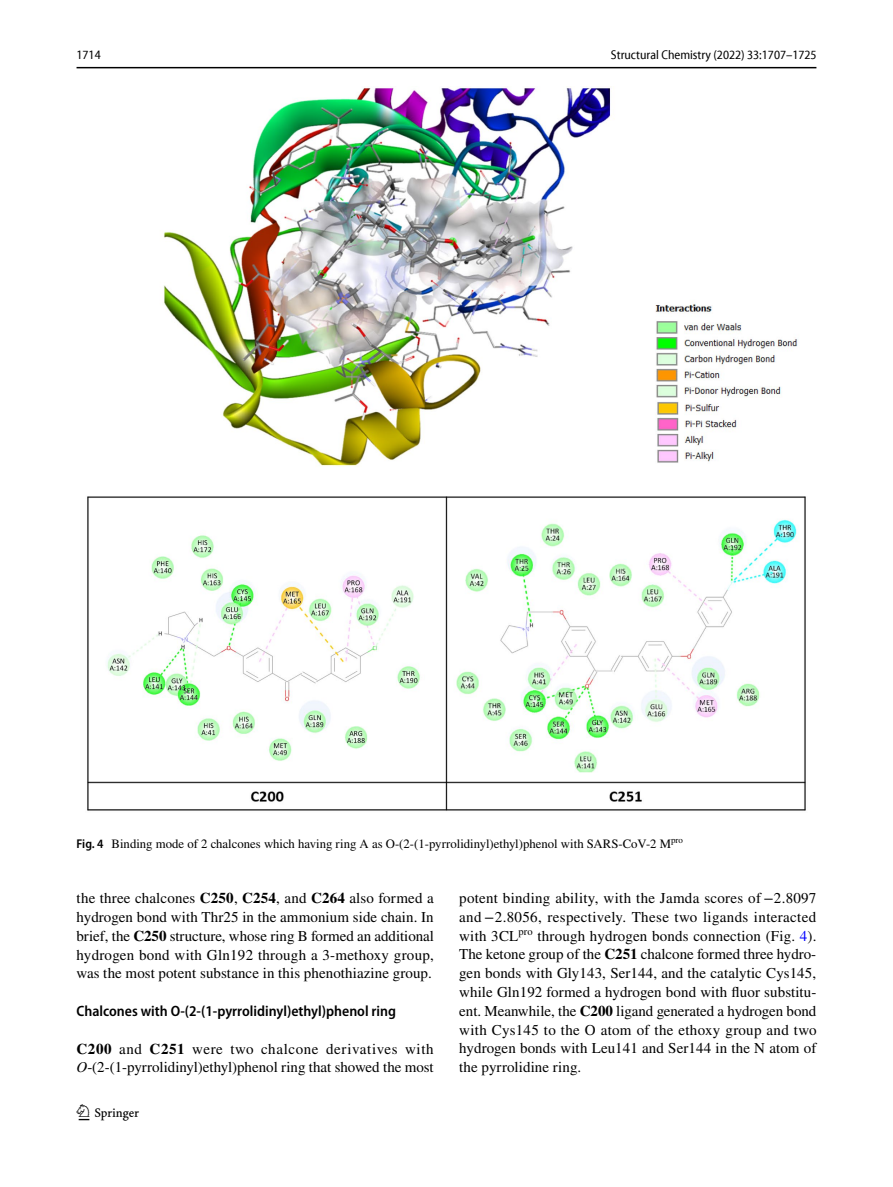
<style>
.page{position:relative;width:893px;height:1187px;background:#fff}
.page>*{position:absolute;margin:0;border:0;box-sizing:border-box;transform-origin:0 0}
.t1{font:22.5px "Springnew Regular 2";color:#000}
.t2{font:15px/18.8px "STIX";letter-spacing:.005em;color:#000;text-align:justify}
.t3{font:600 semi-condensed 15px "Myriad Pro";color:#000}
.t4{font:12.75px "STIX";color:#000}
.t5{font:semi-condensed 12.75px "Myriad Pro Unic";color:#000}
.s1{font-family:"Myriad Pro";font-weight:600;font-stretch:semi-condensed}
.s2{font-weight:700}
.s3{font-style:italic}
.s4{color:#00f}
</style>
<div class="page">
<hr style="left:77px;top:67px;width:739px;height:1px;background:#000">
<img style="left:87px;top:87px;width:719px;height:724px">
<p class="t5" style="left:77px;top:50px;width:26px">1714</p>
<p class="t5" style="left:611px;top:50px;width:207px">Structural Chemistry (2022) 33:1707–1725</p>
<p class="t4" style="left:77px;top:834px;width:608px"><span class="s1">Fig. 4</span> Binding mode of 2 chalcones which having ring A as O-(2-(1-pyrrolidinyl)ethyl)phenol with SARS-CoV-2 M<sup>pro</sup></p>
<p class="t2" style="left:77px;top:889px;width:359px">the three chalcones <span class="s2">C250</span>, <span class="s2">C254</span>, and <span class="s2">C264</span> also formed a hydrogen bond with Thr25 in the ammonium side chain. In brief, the <span class="s2">C250</span> structure, whose ring B formed an additional hydrogen bond with Gln192 through a 3-methoxy group, was the most potent substance in this phenothiazine group.</p>
<p class="t3" style="left:77px;top:1002px;width:321px">Chalcones with O‑(2‑(1‑pyrrolidinyl)ethyl)phenol ring</p>
<p class="t2" style="left:77px;top:1039px;width:359px"><span class="s2">C200</span> and <span class="s2">C251</span> were two chalcone derivatives with<br><span class="s3">O</span>-(2-(1-pyrrolidinyl)ethyl)phenol ring that showed the most</p>
<h1 class="t1" style="left:79px;top:1104px;width:62px">1 3</h1>
<p class="t2" style="left:459px;top:889px;width:359px">potent binding ability, with the Jamda scores of−2.8097 and −2.8056, respectively. These two ligands interacted with 3CL<sup>pro</sup> through hydrogen bonds connection (Fig. <span class="s4">4</span>).<br>The ketone group of the <span class="s2">C251</span> chalcone formed three hydro&shy;gen bonds with Gly143, Ser144, and the catalytic Cys145, while Gln192 formed a hydrogen bond with fluor substitu&shy;ent. Meanwhile, the <span class="s2">C200</span> ligand generated a hydrogen bond with Cys145 to the O atom of the ethoxy group and two hydrogen bonds with Leu141 and Ser144 in the N atom of the pyrrolidine ring.</p>
</div>
